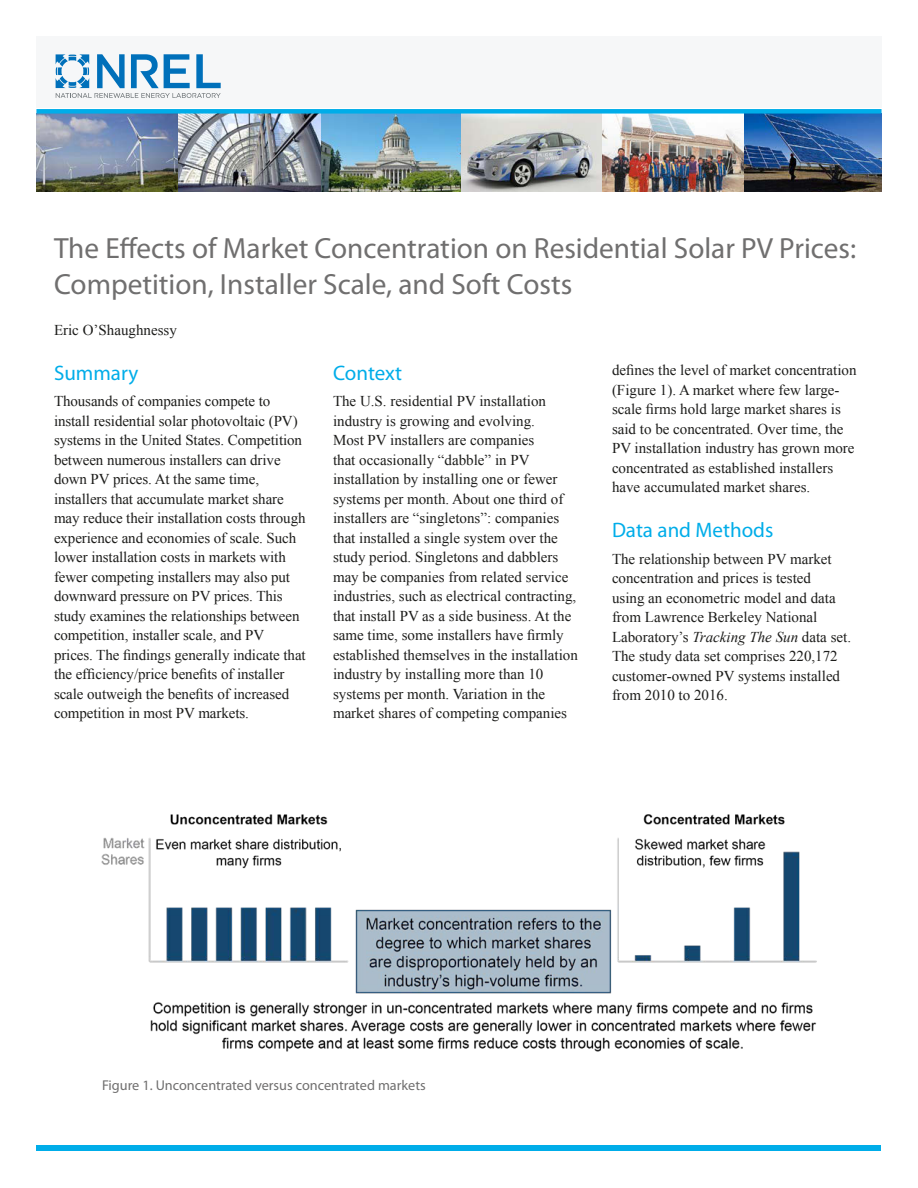
<style>
.page{position:relative;width:918px;height:1188px;background:#fff}
.page>*{position:absolute;margin:0;border:0;box-sizing:border-box;transform-origin:0 0}
.t1{font:29.25px/36px "Myriad Pro";color:#706f6f}
.t2{font:21px "Myriad Pro";color:#00ade9}
.body{font:15px/19.5px "Times New Roman";color:#1d1d1b}
.t3{font:14.25px "Myriad Pro";color:#706f6f}
.s1{font-style:italic}
</style>
<div class="page">
<div style="left:36px;top:1145px;width:845px;height:5px;background:#00ade9"></div>
<img style="left:461px;top:114px;width:141px;height:78px">
<img style="left:320px;top:114px;width:141px;height:78px">
<img style="left:36px;top:114px;width:143px;height:78px">
<img style="left:179px;top:114px;width:141px;height:78px">
<img style="left:744px;top:114px;width:138px;height:78px">
<img style="left:602px;top:114px;width:142px;height:78px">
<div style="left:36px;top:109px;width:846px;height:5px;background:#00ade9"></div>
<div style="left:36px;top:36px;width:846px;height:72px;background:#f6f7f8"></div>
<svg style="left:56px;top:54px;width:165px;height:44px"></svg>
<img style="left:102px;top:814px;width:715px;height:238px">
<p class="t1" style="left:54px;top:230px;width:804px">The Effects of Market Concentration on Residential Solar PV Prices:<br>Competition, Installer Scale, and Soft Costs</p>
<p class="body" style="left:54px;top:320px;width:124px">Eric O’Shaughnessy</p>
<h1 class="t2" style="left:54px;top:360px;width:86px">Summary</h1>
<p class="body" style="left:54px;top:391px;width:253px">Thousands of companies compete to install residential solar photovoltaic (PV) systems in the United States. Competition between numerous installers can drive down PV prices. At the same time, installers that accumulate market share may reduce their installation costs through experience and economies of scale. Such lower installation costs in markets with fewer competing installers may also put downward pressure on PV prices. This study examines the relationships between competition, installer scale, and PV prices. The findings generally indicate that the efficiency/price benefits of installer scale outweigh the benefits of increased competition in most PV markets.</p>
<p class="body" style="left:612px;top:360px;width:246px">defines the level of market concentration (Figure 1). A market where few large&shy;scale firms hold large market shares is said to be concentrated. Over time, the PV installation industry has grown more concentrated as established installers have accumulated market shares.</p>
<h1 class="t2" style="left:612px;top:517px;width:163px">Data and Methods</h1>
<p class="body" style="left:612px;top:549px;width:241px">The relationship between PV market concentration and prices is tested<br>using an econometric model and data from Lawrence Berkeley National Laboratory’s <span class="s1">Tracking The Sun</span> data set.<br>The study data set comprises 220,172 customer-owned PV systems installed from 2010 to 2016.</p>
<h1 class="t2" style="left:333px;top:360px;width:71px">Context</h1>
<p class="body" style="left:333px;top:391px;width:246px">The U.S. residential PV installation industry is growing and evolving.<br>Most PV installers are companies<br>that occasionally “dabble” in PV installation by installing one or fewer systems per month. About one third of installers are “singletons”: companies that installed a single system over the study period. Singletons and dabblers may be companies from related service industries, such as electrical contracting, that install PV as a side business. At the same time, some installers have firmly established themselves in the installation industry by installing more than 10 systems per month. Variation in the market shares of competing companies</p>
<p class="t3" style="left:102px;top:1077px;width:325px">Figure 1. Unconcentrated versus concentrated markets</p>
</div>
